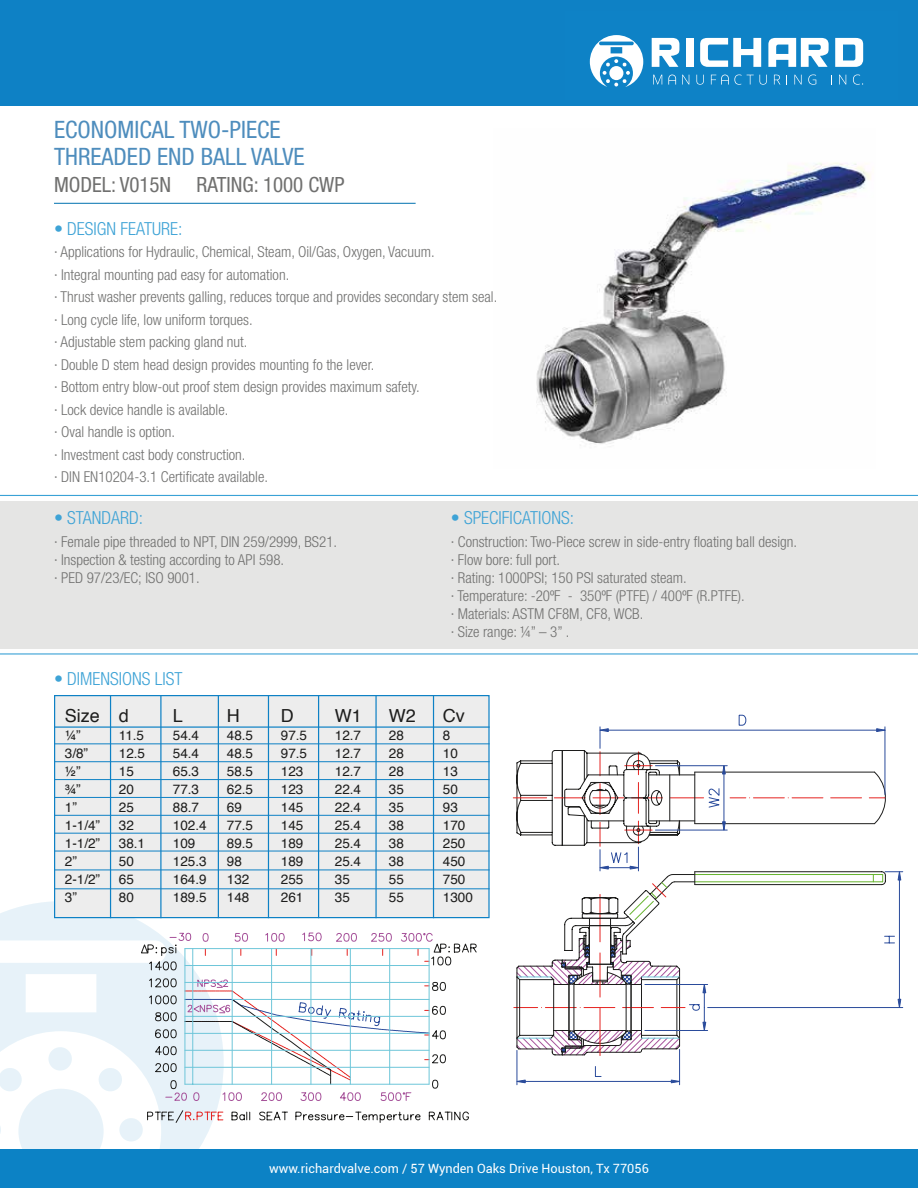
<style>
.page{position:relative;width:918px;height:1188px;background:#fff}
.page>*{position:absolute;margin:0;border:0;box-sizing:border-box;transform-origin:0 0}
.t1{font:condensed 24px/27px "Helvetica Neue";color:#4e8dbd}
.t2{font:condensed 21px "Helvetica Neue";color:#70706f}
.t3{font:300 condensed 18px "Helvetica Neue";color:#3ea3d6}
.t4{font:18px "Helvetica";color:#1d1d1c}
.t5{font:300 condensed 15px/22.5px "Helvetica Neue";color:#70706f}
.t6{font:13.5px "Helvetica";color:#1d1d1c}
.t7{font:12.75px "Roboto";color:#fff}
</style>
<div class="page">
<div style="left:0;top:501px;width:918px;height:148px;background:#e5e5e4"></div>
<img style="left:536px;top:162px;width:335px;height:284px">
<hr style="left:54px;top:203px;width:362px;height:1px;background:#0072af">
<div style="left:0;top:0;width:918px;height:105px;background:#0e81c5"></div>
<svg style="left:0;top:901px;width:224px;height:249px;fill:#e7f2f9"></svg>
<svg style="left:0;top:1118px;width:1px;height:24px"></svg>
<hr style="left:0;top:495px;width:918px;height:1px;background:#3aa2d6">
<hr style="left:0;top:653px;width:918px;height:2px;background:#3aa2d6">
<div style="left:55px;top:696px;width:434px;height:222px;background:#ededed"></div>
<div style="left:54px;top:695px;width:436px;height:223px;border:1px solid #0e81c5"></div>
<hr style="left:513px;top:798px;width:34px;height:1px;background:#e52421">
<hr style="left:517px;top:1050px;width:1px;height:35px;background:#2a4b9b">
<hr style="left:679px;top:1049px;width:1px;height:36px;background:#2a4b9b">
<svg style="left:514px;top:715px;width:389px;height:368px"></svg>
<svg style="left:147px;top:933px;width:322px;height:190px"></svg>
<svg style="left:141px;top:944px;width:335px;height:145px"></svg>
<hr style="left:54px;top:726px;width:436px;height:2px;background:#0e81c5">
<hr style="left:54px;top:744px;width:436px;height:1px;background:#0e81c5">
<hr style="left:54px;top:761px;width:436px;height:1px;background:#0e81c5">
<hr style="left:54px;top:779px;width:436px;height:1px;background:#0e81c5">
<hr style="left:54px;top:797px;width:436px;height:1px;background:#0e81c5">
<hr style="left:54px;top:815px;width:436px;height:1px;background:#0e81c5">
<hr style="left:54px;top:833px;width:436px;height:1px;background:#0e81c5">
<hr style="left:54px;top:851px;width:436px;height:1px;background:#0e81c5">
<hr style="left:54px;top:870px;width:436px;height:1px;background:#0e81c5">
<hr style="left:54px;top:889px;width:436px;height:1px;background:#0e81c5">
<hr style="left:110px;top:695px;width:1px;height:223px;background:#0e81c5">
<hr style="left:160px;top:695px;width:2px;height:223px;background:#0e81c5">
<hr style="left:218px;top:695px;width:1px;height:223px;background:#0e81c5">
<hr style="left:268px;top:695px;width:1px;height:223px;background:#0e81c5">
<hr style="left:318px;top:695px;width:1px;height:223px;background:#0e81c5">
<hr style="left:375px;top:695px;width:2px;height:223px;background:#0e81c5">
<hr style="left:433px;top:695px;width:1px;height:223px;background:#0e81c5">
<svg style="left:590px;top:35px;width:54px;height:52px"></svg>
<svg style="left:652px;top:38px;width:28px;height:29px"></svg>
<div style="left:686px;top:38px;width:8px;height:29px;background:#fff"></div>
<svg style="left:700px;top:38px;width:61px;height:29px"></svg>
<svg style="left:768px;top:38px;width:61px;height:29px"></svg>
<svg style="left:835px;top:38px;width:28px;height:29px"></svg>
<svg style="left:774px;top:74px;width:89px;height:11px"></svg>
<svg style="left:653px;top:74px;width:23px;height:11px"></svg>
<svg style="left:682px;top:74px;width:85px;height:11px"></svg>
<div style="left:0;top:1150px;width:918px;height:38px;background:#0c82c5"></div>
<h1 class="t1" style="left:54px;top:116px;width:252px">ECONOMICAL TWO-PIECE<br>THREADED END BALL VALVE</h1>
<h2 class="t2" style="left:54px;top:172px;width:292px">MODEL: V015N RATING: 1000 CWP</h2>
<p class="t3" style="left:54px;top:218px;width:130px">• DESIGN FEATURE:</p>
<p class="t5" style="left:54px;top:240px;width:445px">· Applications for Hydraulic, Chemical, Steam, Oil/Gas, Oxygen, Vacuum.<br>· Integral mounting pad easy for automation.<br>· Thrust washer prevents galling, reduces torque and provides secondary stem seal. · Long cycle life, low uniform torques.<br>· Adjustable stem packing gland nut.<br>· Double D stem head design provides mounting fo the lever.<br>· Bottom entry blow-out proof stem design provides maximum safety.<br>· Lock device handle is available.<br>· Oval handle is option.<br>· Investment cast body construction.<br>· DIN EN10204-3.1 Certificate available.</p>
<p class="t3" style="left:54px;top:508px;width:91px">• STANDARD:</p>
<p class="t5" style="left:54px;top:532px;width:285px;line-height:18px">· Female pipe threaded to NPT, DIN 259/2999, BS21. · Inspection &amp; testing according to API 598.<br>· PED 97/23/EC; ISO 9001.</p>
<p class="t3" style="left:451px;top:508px;width:125px">• SPECIFICATIONS:</p>
<p class="t5" style="left:451px;top:532px;width:348px;line-height:18px">· Construction: Two-Piece screw in side-entry floating ball design. · Flow bore: full port.<br>· Rating: 1000PSI; 150 PSI saturated steam.<br>· Temperature: -20ºF - 350ºF (PTFE) / 400ºF (R.PTFE).<br>· Materials: ASTM CF8M, CF8, WCB.<br>· Size range: ¼” – 3” .</p>
<p class="t3" style="left:54px;top:668px;width:130px">• DIMENSIONS LIST</p>
<p class="t4" style="left:65px;top:702px;width:66px">Size d</p>
<p class="t4" style="left:173px;top:702px;width:12px">L</p>
<p class="t4" style="left:227px;top:702px;width:14px">H</p>
<p class="t4" style="left:281px;top:702px;width:14px">D</p>
<p class="t4" style="left:335px;top:702px;width:28px">W1</p>
<p class="t4" style="left:389px;top:702px;width:28px">W2</p>
<p class="t4" style="left:443px;top:702px;width:23px">Cv</p>
<p class="t6" style="left:65px;top:725px;width:17px">¼”</p>
<p class="t6" style="left:119px;top:725px;width:27px">11.5</p>
<p class="t6" style="left:173px;top:725px;width:28px">54.4</p>
<p class="t6" style="left:227px;top:725px;width:28px">48.5</p>
<p class="t6" style="left:281px;top:725px;width:28px">97.5</p>
<p class="t6" style="left:335px;top:725px;width:28px">12.7</p>
<p class="t6" style="left:389px;top:725px;width:17px">28</p>
<p class="t6" style="left:443px;top:725px;width:9px">8</p>
<p class="t6" style="left:65px;top:743px;width:25px">3/8”</p>
<p class="t6" style="left:119px;top:743px;width:28px">12.5</p>
<p class="t6" style="left:173px;top:743px;width:28px">54.4</p>
<p class="t6" style="left:227px;top:743px;width:28px">48.5</p>
<p class="t6" style="left:281px;top:743px;width:28px">97.5</p>
<p class="t6" style="left:335px;top:743px;width:28px">12.7</p>
<p class="t6" style="left:389px;top:743px;width:17px">28</p>
<p class="t6" style="left:443px;top:743px;width:17px">10</p>
<p class="t6" style="left:65px;top:761px;width:17px">½”</p>
<p class="t6" style="left:119px;top:761px;width:17px">15</p>
<p class="t6" style="left:173px;top:761px;width:28px">65.3</p>
<p class="t6" style="left:227px;top:761px;width:28px">58.5</p>
<p class="t6" style="left:281px;top:761px;width:24px">123</p>
<p class="t6" style="left:335px;top:761px;width:28px">12.7</p>
<p class="t6" style="left:389px;top:761px;width:17px">28</p>
<p class="t6" style="left:443px;top:761px;width:17px">13</p>
<p class="t6" style="left:65px;top:779px;width:17px">¾”</p>
<p class="t6" style="left:119px;top:779px;width:17px">20</p>
<p class="t6" style="left:173px;top:779px;width:28px">77.3</p>
<p class="t6" style="left:227px;top:779px;width:28px">62.5</p>
<p class="t6" style="left:281px;top:779px;width:24px">123</p>
<p class="t6" style="left:335px;top:779px;width:28px">22.4</p>
<p class="t6" style="left:389px;top:779px;width:17px">35</p>
<p class="t6" style="left:443px;top:779px;width:17px">50</p>
<p class="t6" style="left:65px;top:797px;width:14px">1”</p>
<p class="t6" style="left:119px;top:797px;width:17px">25</p>
<p class="t6" style="left:173px;top:797px;width:28px">88.7</p>
<p class="t6" style="left:227px;top:797px;width:17px">69</p>
<p class="t6" style="left:281px;top:797px;width:24px">145</p>
<p class="t6" style="left:335px;top:797px;width:28px">22.4</p>
<p class="t6" style="left:389px;top:797px;width:17px">35</p>
<p class="t6" style="left:443px;top:797px;width:17px">93</p>
<p class="t6" style="left:65px;top:815px;width:37px">1-1/4”</p>
<p class="t6" style="left:119px;top:815px;width:17px">32</p>
<p class="t6" style="left:173px;top:815px;width:35px">102.4</p>
<p class="t6" style="left:227px;top:815px;width:28px">77.5</p>
<p class="t6" style="left:281px;top:815px;width:24px">145</p>
<p class="t6" style="left:335px;top:815px;width:28px">25.4</p>
<p class="t6" style="left:389px;top:815px;width:17px">38</p>
<p class="t6" style="left:443px;top:815px;width:24px">170</p>
<p class="t6" style="left:65px;top:833px;width:37px">1-1/2”</p>
<p class="t6" style="left:119px;top:833px;width:28px">38.1</p>
<p class="t6" style="left:173px;top:833px;width:24px">109</p>
<p class="t6" style="left:227px;top:833px;width:28px">89.5</p>
<p class="t6" style="left:281px;top:833px;width:24px">189</p>
<p class="t6" style="left:335px;top:833px;width:28px">25.4</p>
<p class="t6" style="left:389px;top:833px;width:17px">38</p>
<p class="t6" style="left:443px;top:833px;width:24px">250</p>
<p class="t6" style="left:65px;top:851px;width:14px">2”</p>
<p class="t6" style="left:119px;top:851px;width:17px">50</p>
<p class="t6" style="left:173px;top:851px;width:35px">125.3</p>
<p class="t6" style="left:227px;top:851px;width:17px">98</p>
<p class="t6" style="left:281px;top:851px;width:24px">189</p>
<p class="t6" style="left:335px;top:851px;width:28px">25.4</p>
<p class="t6" style="left:389px;top:851px;width:17px">38</p>
<p class="t6" style="left:443px;top:851px;width:24px">450</p>
<p class="t6" style="left:65px;top:869px;width:37px">2-1/2”</p>
<p class="t6" style="left:119px;top:869px;width:17px">65</p>
<p class="t6" style="left:173px;top:869px;width:35px">164.9</p>
<p class="t6" style="left:227px;top:869px;width:24px">132</p>
<p class="t6" style="left:281px;top:869px;width:24px">255</p>
<p class="t6" style="left:335px;top:869px;width:17px">35</p>
<p class="t6" style="left:389px;top:869px;width:17px">55</p>
<p class="t6" style="left:443px;top:869px;width:24px">750</p>
<p class="t6" style="left:65px;top:887px;width:14px">3”</p>
<p class="t6" style="left:119px;top:887px;width:17px">80</p>
<p class="t6" style="left:173px;top:887px;width:35px">189.5</p>
<p class="t6" style="left:227px;top:887px;width:24px">148</p>
<p class="t6" style="left:281px;top:887px;width:24px">261</p>
<p class="t6" style="left:335px;top:887px;width:17px">35</p>
<p class="t6" style="left:389px;top:887px;width:17px">55</p>
<p class="t6" style="left:443px;top:887px;width:32px">1300</p>
<p class="t7" style="left:269px;top:1159px;width:381px">www.richardvalve.com / 57 Wynden Oaks Drive Houston, Tx 77056</p>
</div>
